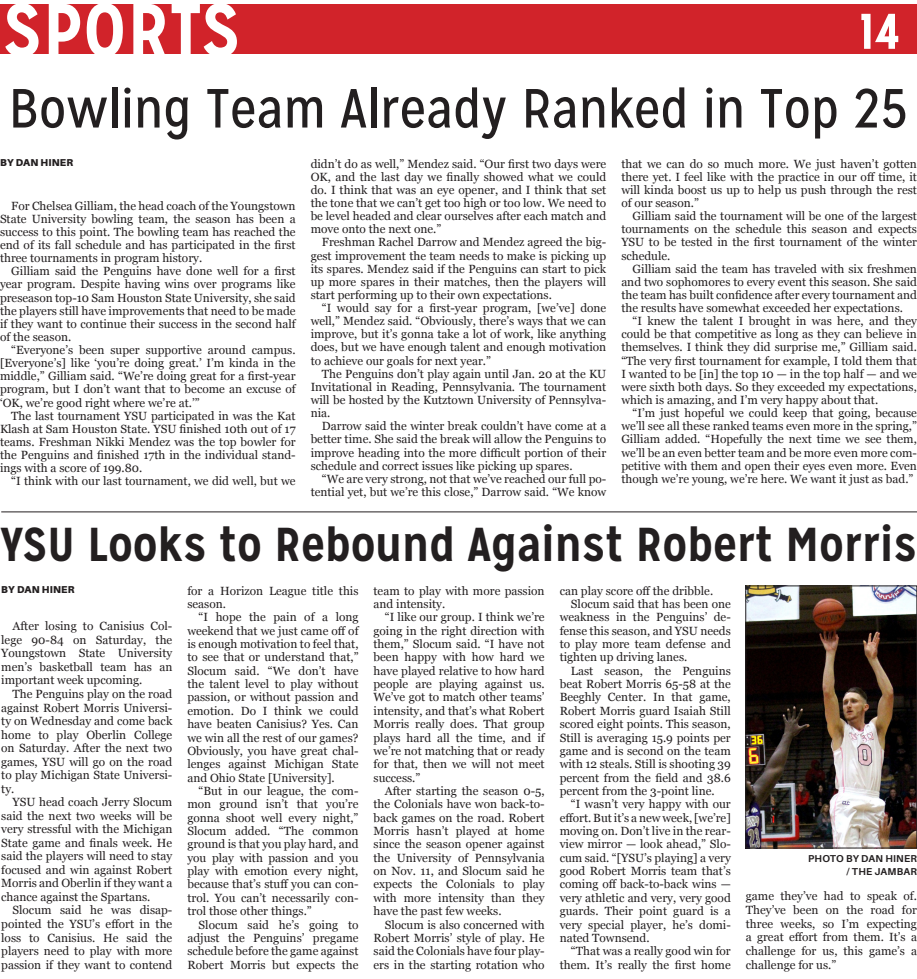
<style>
.page{position:relative;width:917px;height:979px;background:#fff}
.page>*{position:absolute;margin:0;border:0;box-sizing:border-box;transform-origin:0 0}
.Small_Headline{font:700 75px "Mission Gothic";letter-spacing:.02em;color:#fff}
.t1{font:55px "Mission Gothic";color:#231f20}
.Small_Headline-2{font:700 50px "Mission Gothic";color:#fff}
.t2{font:700 47.5px "Mission Gothic";color:#231f20}
.t3{font:11.88px/13.4px "Georgia";color:#231f20;text-align:justify}
.Large_Author___Photo{font:700 10px "Aileron";letter-spacing:.02em;color:#231f20}
.Large_Author___Photo-2{font:900 10px "Aileron";letter-spacing:.02em;color:#231f20}
</style>
<div class="page">
<div style="left:0;top:5px;width:917px;height:49px;background:#d1232a"></div>
<img style="left:747px;top:587px;width:168px;height:259px">
<div style="left:745px;top:585px;width:172px;height:263px;border:1px solid #231f20"></div>
<hr style="left:1px;top:511px;width:916px;height:1px;background:#231f20">
<p class="Small_Headline" style="left:4px;top:-17px;width:237px">SPORTS</p>
<p class="Small_Headline-2" style="left:860px;top:0;width:42px">14</p>
<p class="t1" style="left:9px;top:75px;width:901px">Bowling Team Already Ranked in Top 25</p>
<p class="Large_Author___Photo-2" style="left:0;top:157px;width:75px">BY DAN HINER</p>
<p class="t3" style="left:0;top:199px;width:297px;text-indent:11px">For Chelsea Gilliam, the head coach of the Youngstown State University bowling team, the season has been a success to this point. The bowling team has reached the end of its fall schedule and has participated in the first three tournaments in program history.</p>
<p class="t3" style="left:0;top:265px;width:297px;text-indent:11px">Gilliam said the Penguins have done well for a first year program. Despite having wins over programs like preseason top-10 Sam Houston State University, she said the players still have improvements that need to be made if they want to continue their success in the second half of the season.</p>
<p class="t3" style="left:0;top:344px;width:297px;text-indent:11px">“Everyone’s been super supportive around campus. [Everyone’s] like ‘you’re doing great.’ I’m kinda in the middle,” Gilliam said. “We’re doing great for a first-year program, but I don’t want that to become an excuse of ‘OK, we’re good right where we’re at.’”</p>
<p class="t3" style="left:0;top:409px;width:297px;text-indent:11px">The last tournament YSU participated in was the Kat Klash at Sam Houston State. YSU finished 10th out of 17 teams. Freshman Nikki Mendez was the top bowler for the Penguins and finished 17th in the individual stand&shy;ings with a score of 199.80.</p>
<p class="t3" style="left:11px;top:475px;width:286px">“I think with our last tournament, we did well, but we</p>
<p class="t3" style="left:311px;top:157px;width:297px">didn’t do as well,” Mendez said. “Our first two days were OK, and the last day we finally showed what we could do. I think that was an eye opener, and I think that set the tone that we can’t get too high or too low. We need to be level headed and clear ourselves after each match and move onto the next one.”</p>
<p class="t3" style="left:311px;top:236px;width:297px;text-indent:11px">Freshman Rachel Darrow and Mendez agreed the big&shy;gest improvement the team needs to make is picking up its spares. Mendez said if the Penguins can start to pick up more spares in their matches, then the players will start performing up to their own expectations.</p>
<p class="t3" style="left:311px;top:302px;width:297px;text-indent:11px">“I would say for a first-year program, [we’ve] done well,” Mendez said. “Obviously, there’s ways that we can improve, but it’s gonna take a lot of work, like anything does, but we have enough talent and enough motivation to achieve our goals for next year.”</p>
<p class="t3" style="left:311px;top:367px;width:297px;text-indent:11px">The Penguins don’t play again until Jan. 20 at the KU Invitational in Reading, Pennsylvania. The tournament will be hosted by the Kutztown University of Pennsylva&shy;nia.</p>
<p class="t3" style="left:311px;top:420px;width:297px;text-indent:11px">Darrow said the winter break couldn’t have come at a better time. She said the break will allow the Penguins to improve heading into the more difficult portion of their schedule and correct issues like picking up spares.</p>
<p class="t3" style="left:311px;top:472px;width:297px;text-align:right">“We are very strong, not that we’ve reached our full po&shy;tential yet, but we’re this close,” Darrow said. “We know</p>
<p class="t3" style="left:621px;top:157px;width:297px">that we can do so much more. We just haven’t gotten there yet. I feel like with the practice in our off time, it will kinda boost us up to help us push through the rest of our season.”</p>
<p class="t3" style="left:621px;top:210px;width:297px;text-indent:11px">Gilliam said the tournament will be one of the largest tournaments on the schedule this season and expects YSU to be tested in the first tournament of the winter schedule.</p>
<p class="t3" style="left:621px;top:262px;width:297px;text-indent:11px">Gilliam said the team has traveled with six freshmen and two sophomores to every event this season. She said the team has built confidence after every tournament and the results have somewhat exceeded her expectations.</p>
<p class="t3" style="left:621px;top:315px;width:297px;text-indent:11px">“I knew the talent I brought in was here, and they could be that competitive as long as they can believe in themselves. I think they did surprise me,” Gilliam said. “The very first tournament for example, I told them that I wanted to be [in] the top 10 — in the top half — and we were sixth both days. So they exceeded my expectations, which is amazing, and I’m very happy about that.</p>
<p class="t3" style="left:621px;top:407px;width:297px;text-indent:11px">“I’m just hopeful we could keep that going, because we’ll see all these ranked teams even more in the spring,” Gilliam added. “Hopefully the next time we see them, we’ll be an even better team and be more even more com&shy;petitive with them and open their eyes even more. Even though we’re young, we’re here. We want it just as bad.”</p>
<p class="t2" style="left:0;top:515px;width:918px">YSU Looks to Rebound Against Robert Morris</p>
<p class="Large_Author___Photo-2" style="left:1px;top:584px;width:75px">BY DAN HINER</p>
<p class="t3" style="left:1px;top:620px;width:173px;text-indent:11px">After losing to Canisius Col&shy;lege 90-84 on Saturday, the Youngstown State University men’s basketball team has an important week upcoming.</p>
<p class="t3" style="left:1px;top:687px;width:173px;text-indent:11px">The Penguins play on the road against Robert Morris Universi&shy;ty on Wednesday and come back home to play Oberlin College on Saturday. After the next two games, YSU will go on the road to play Michigan State Universi&shy;ty.</p>
<p class="t3" style="left:1px;top:795px;width:173px;text-indent:11px">YSU head coach Jerry Slocum said the next two weeks will be very stressful with the Michigan State game and finals week. He said the players will need to stay focused and win against Robert Morris and Oberlin if they want a chance against the Spartans.</p>
<p class="t3" style="left:1px;top:904px;width:173px;text-indent:11px">Slocum said he was disap&shy;pointed the YSU’s effort in the loss to Canisius. He said the players need to play with more passion if they want to contend</p>
<p class="t3" style="left:187px;top:584px;width:173px">for a Horizon League title this season.</p>
<p class="t3" style="left:187px;top:611px;width:173px;text-indent:11px">“I hope the pain of a long weekend that we just came off of is enough motivation to feel that, to see that or understand that,” Slocum said. “We don’t have the talent level to play without passion, or without passion and emotion. Do I think we could have beaten Canisius? Yes. Can we win all the rest of our games?<br>Obviously, you have great chal&shy;lenges against Michigan State and Ohio State [University].</p>
<p class="t3" style="left:187px;top:784px;width:173px;text-indent:11px">“But in our league, the com&shy;mon ground isn’t that you’re gonna shoot well every night,” Slocum added. “The common ground is that you play hard, and you play with passion and you play with emotion every night, because that’s stuff you can con&shy;trol. You can’t necessarily con&shy;trol those other things.”</p>
<p class="t3" style="left:187px;top:918px;width:173px;text-indent:11px">Slocum said he’s going to adjust the Penguins’ pregame schedule before the game against Robert Morris but expects the</p>
<p class="t3" style="left:373px;top:584px;width:173px">team to play with more passion and intensity.</p>
<p class="t3" style="left:373px;top:611px;width:173px;text-indent:11px">“I like our group. I think we’re going in the right direction with them,” Slocum said. “I have not been happy with how hard we have played relative to how hard people are playing against us.<br>We’ve got to match other teams’ intensity, and that’s what Robert Morris really does. That group plays hard all the time, and if we’re not matching that or ready for that, then we will not meet success.”</p>
<p class="t3" style="left:373px;top:784px;width:173px;text-indent:11px">After starting the season 0-5, the Colonials have won back-to&shy;back games on the road. Robert Morris hasn’t played at home since the season opener against the University of Pennsylvania on Nov. 11, and Slocum said he expects the Colonials to play with more intensity than they have the past few weeks.</p>
<p class="t3" style="left:373px;top:918px;width:173px;text-indent:11px">Slocum is also concerned with Robert Morris’ style of play. He said the Colonials have four play&shy;ers in the starting rotation who</p>
<p class="t3" style="left:560px;top:584px;width:155px">can play score off the dribble.</p>
<p class="t3" style="left:560px;top:597px;width:173px;text-indent:11px">Slocum said that has been one weakness in the Penguins’ de&shy;fense this season, and YSU needs to play more team defense and tighten up driving lanes.</p>
<p class="t3" style="left:560px;top:664px;width:173px;text-indent:11px">Last season, the Penguins beat Robert Morris 65-58 at the Beeghly Center. In that game, Robert Morris guard Isaiah Still scored eight points. This season, Still is averaging 15.9 points per game and is second on the team with 12 steals. Still is shooting 39 percent from the field and 38.6 percent from the 3-point line.</p>
<p class="t3" style="left:560px;top:798px;width:173px;text-indent:11px">“I wasn’t very happy with our effort. But it’s a new week, [we’re] moving on. Don’t live in the rear&shy;view mirror — look ahead,” Slo&shy;cum said. “[YSU’s playing] a very good Robert Morris team that’s coming off back-to-back wins — very athletic and very, very good guards. Their point guard is a very special player, he’s domi&shy;nated Townsend.</p>
<p class="t3" style="left:560px;top:944px;width:173px;text-align:right">“That was a really good win for them. It’s really the first home</p>
<p class="Large_Author___Photo" style="left:808px;top:852px;width:110px">PHOTO BY DAN HINER</p>
<p class="Large_Author___Photo" style="left:846px;top:866px;width:72px">/ THE JAMBAR</p>
<p class="t3" style="left:746px;top:889px;width:173px">game they’ve had to speak of.<br>They’ve been on the road for three weeks, so I’m expecting a great effort from them. It’s a challenge for us, this game’s a challenge for us.”</p>
</div>
